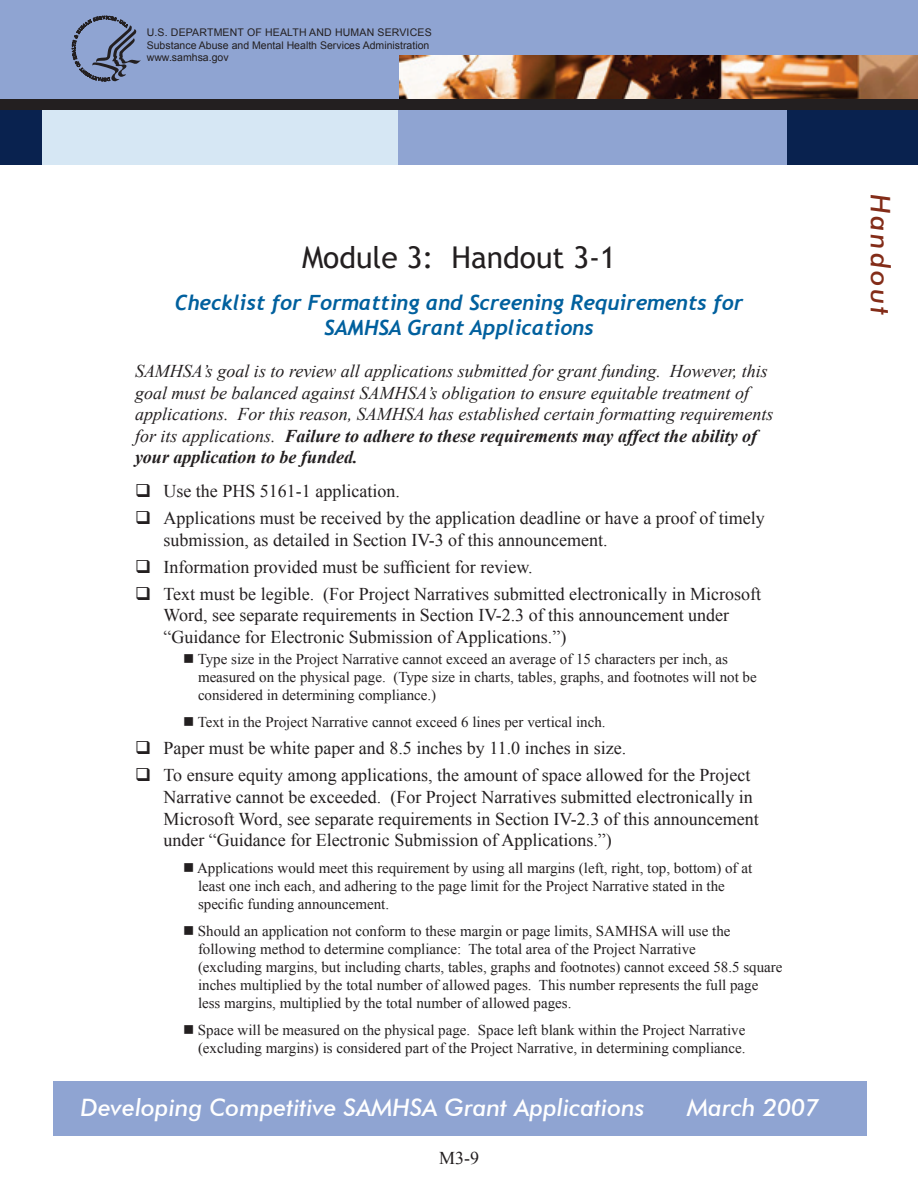
<style>
.page{position:relative;width:918px;height:1188px;background:#fff}
.page>*{position:absolute;margin:0;border:0;box-sizing:border-box;transform-origin:0 0}
.t1{font:30px "Trebuchet MS";color:#231f20}
.t2{font:italic 500 27px "Futura BT";letter-spacing:.1em;color:#832c18}
.t3{font:italic 500 24px "Futura BT";color:#fff}
.t4{font:italic 700 21px/25.2px "Trebuchet";color:#00609e;text-align:center}
.t5{font:18px/21.6px "Times New Roman";color:#231f20}
.t6{font:italic 18px/21.6px "Times New Roman";color:#231f20}
.t7{font:15px/18px "Times New Roman";color:#231f20}
.t8{font:10.5px/12.6px "Arial";color:#231f20}
.s1{font-weight:700}
</style>
<div class="page">
<div style="left:0;top:0;width:918px;height:104px;background:#8fa4d2"></div>
<div style="left:0;top:109px;width:50px;height:56px;background:#09224f"></div>
<img style="left:399px;top:56px;width:519px;height:44px">
<div style="left:42px;top:109px;width:357px;height:56px;background:#d6e7f4"></div>
<div style="left:783px;top:109px;width:135px;height:56px;background:#09224f"></div>
<div style="left:399px;top:109px;width:388px;height:56px;background:#8fa4d2"></div>
<svg style="left:72px;top:16px;width:69px;height:65px"></svg>
<div style="left:0;top:100px;width:918px;height:10px;background:#231f20"></div>
<div style="left:54px;top:1082px;width:813px;height:54px;background:#8fa4d2"></div>
<p class="t8" style="left:147px;top:26px;width:286px">U.S. DEPARTMENT OF HEALTH AND HUMAN SERVICES<br>Substance Abuse and Mental Health Services Administration www.samhsa.gov</p>
<h2 class="t1" style="left:302px;top:240px;width:315px">Module 3: Handout 3-1</h2>
<h3 class="t4" style="left:175px;top:290px;width:570px">Checklist for Formatting and Screening Requirements for<br>SAMHSA Grant Applications</h3>
<p class="t6" style="left:135px;top:360px;width:640px">SAMHSA’s goal is to review all applications submitted for grant funding. However, this goal must be balanced against SAMHSA’s obligation to ensure equitable treatment of applications. For this reason, SAMHSA has established certain formatting requirements for its applications. <span class="s1">Failure to adhere to these requirements may affect the ability of your application to be funded.</span></p>
<p class="t5" style="left:135px;top:480px;width:266px">❑ Use the PHS 5161-1 application.</p>
<p class="t5" style="left:135px;top:507px;width:631px">❑ Applications must be received by the application deadline or have a proof of timely</p>
<p class="t5" style="left:163px;top:528px;width:446px">submission, as detailed in Section IV-3 of this announcement.</p>
<p class="t5" style="left:135px;top:555px;width:399px">❑ Information provided must be sufficient for review.</p>
<p class="t5" style="left:135px;top:582px;width:628px">❑ Text must be legible. (For Project Narratives submitted electronically in Microsoft</p>
<p class="t5" style="left:163px;top:604px;width:567px">Word, see separate requirements in Section IV-2.3 of this announcement under “Guidance for Electronic Submission of Applications.”)</p>
<p class="t7" style="left:198px;top:650px;width:560px;text-indent:-15px">■ Type size in the Project Narrative cannot exceed an average of 15 characters per inch, as measured on the physical page. (Type size in charts, tables, graphs, and footnotes will not be considered in determining compliance.)</p>
<p class="t7" style="left:183px;top:713px;width:424px">■ Text in the Project Narrative cannot exceed 6 lines per vertical inch.</p>
<p class="t5" style="left:135px;top:737px;width:493px">❑ Paper must be white paper and 8.5 inches by 11.0 inches in size.</p>
<p class="t5" style="left:163px;top:764px;width:597px;text-indent:-28px">❑ To ensure equity among applications, the amount of space allowed for the Project Narrative cannot be exceeded. (For Project Narratives submitted electronically in Microsoft Word, see separate requirements in Section IV-2.3 of this announcement under “Guidance for Electronic Submission of Applications.”)</p>
<p class="t7" style="left:198px;top:859px;width:556px;text-indent:-15px">■ Applications would meet this requirement by using all margins (left, right, top, bottom) of at least one inch each, and adhering to the page limit for the Project Narrative stated in the specific funding announcement.</p>
<p class="t7" style="left:198px;top:922px;width:586px;text-indent:-15px">■ Should an application not conform to these margin or page limits, SAMHSA will use the following method to determine compliance: The total area of the Project Narrative<br>(excluding margins, but including charts, tables, graphs and footnotes) cannot exceed 58.5 square inches multiplied by the total number of allowed pages. This number represents the full page less margins, multiplied by the total number of allowed pages.</p>
<p class="t7" style="left:183px;top:1021px;width:564px;text-align:right">■ Space will be measured on the physical page. Space left blank within the Project Narrative (excluding margins) is considered part of the Project Narrative, in determining compliance.</p>
<p class="t3" style="left:81px;top:1093px;width:565px">Developing Competitive SAMHSA Grant Applications</p>
<p class="t3" style="left:687px;top:1093px;width:134px">March 2007</p>
<p class="t5" style="left:439px;top:1147px;width:41px">M3-9</p>
<p class="t2" style="left:897px;top:194px;width:123px;rotate:90deg">Handout</p>
</div>
